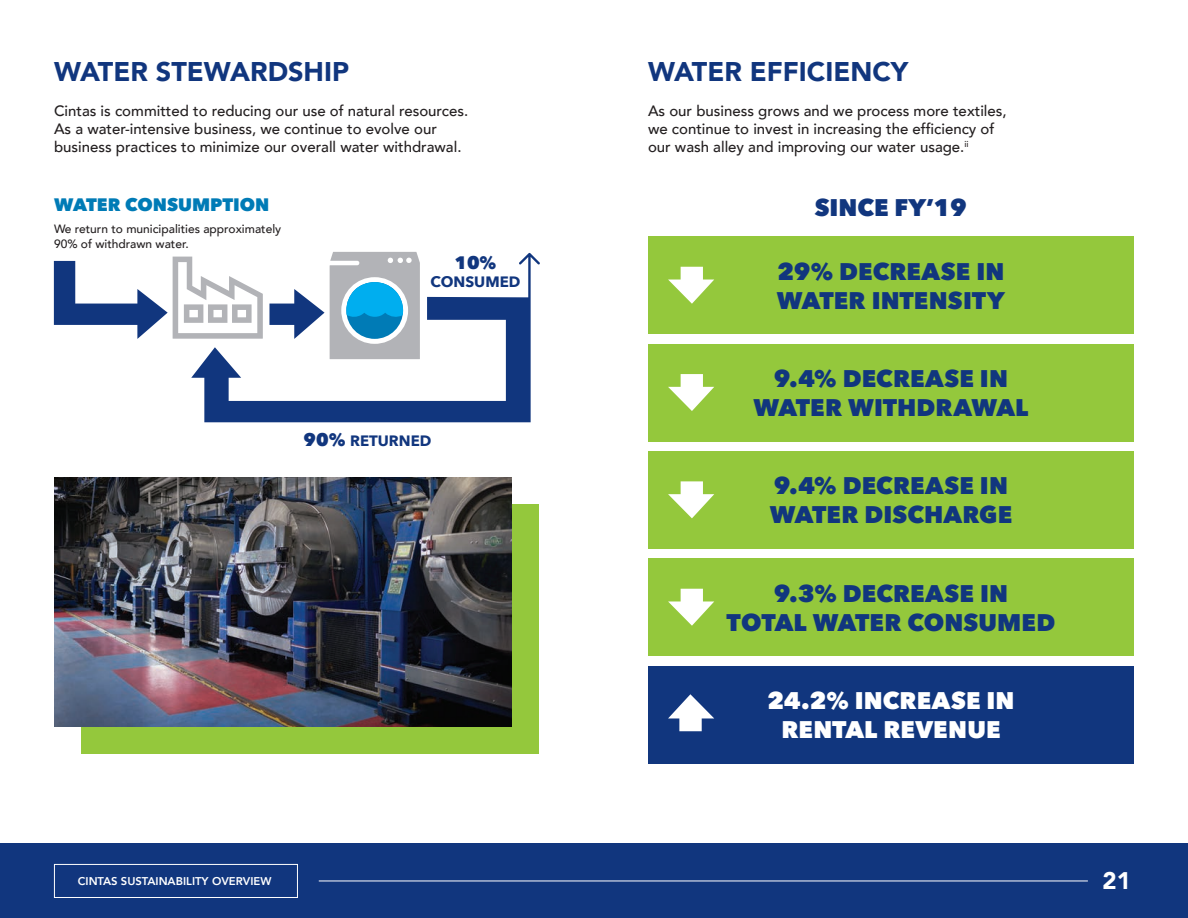
<style>
.page{position:relative;width:1188px;height:918px;background:#fff}
.page>*{position:absolute;margin:0;border:0;box-sizing:border-box;transform-origin:0 0}
.t1{font:900 27px "Avenir";color:#11367e}
.Callout_Paragraph_Style_2{font:800 24px "Avenir Next";letter-spacing:.005em;color:#11367e}
.t2{font:800 24px "Avenir Next";letter-spacing:.005em;color:#fff}
.t3{font:900 24px "Avenir";color:#fff}
.t4{font:800 18px "Avenir Next";color:#007bb6}
.t5{font:800 18px "Avenir Next";color:#11367e}
.t6{font:500 15px/18px "Avenir";color:#231f20}
.t7{font:700 15px "Avenir Next";color:#11367e}
.Alternating_List{font:500 12px/15px "Avenir";color:#231f20}
.t8{font:800 11.25px "Avenir";color:#fff}
.s1{font-weight:800;font-size:18px}
</style>
<div class="page">
<div style="left:594px;top:844px;width:594px;height:74px;background:#11367e"></div>
<hr style="left:594px;top:881px;width:494px;height:1px;background:#fff">
<div style="left:0;top:844px;width:594px;height:74px;background:#11367e"></div>
<svg style="left:191px;top:253px;width:349px;height:169px"></svg>
<svg style="left:54px;top:257px;width:209px;height:82px"></svg>
<div style="left:54px;top:864px;width:244px;height:34px;border:1px solid #fff"></div>
<hr style="left:319px;top:881px;width:275px;height:1px;background:#fff">
<div style="left:81px;top:504px;width:458px;height:249px;background:#94c83c"></div>
<img style="left:54px;top:477px;width:458px;height:249px">
<div style="left:648px;top:237px;width:486px;height:97px;background:#94c83c"></div>
<svg style="left:668px;top:267px;width:46px;height:37px"></svg>
<div style="left:648px;top:344px;width:486px;height:97px;background:#94c83c"></div>
<svg style="left:668px;top:374px;width:46px;height:37px"></svg>
<div style="left:648px;top:451px;width:486px;height:97px;background:#94c83c"></div>
<svg style="left:668px;top:481px;width:46px;height:37px"></svg>
<div style="left:648px;top:559px;width:486px;height:97px;background:#94c83c"></div>
<svg style="left:668px;top:589px;width:46px;height:37px"></svg>
<div style="left:648px;top:666px;width:486px;height:97px;background:#11367e"></div>
<svg style="left:668px;top:694px;width:46px;height:37px"></svg>
<p class="t1" style="left:54px;top:48px;width:297px">WATER STEWARDSHIP</p>
<p class="t6" style="left:54px;top:101px;width:416px">Cintas is committed to reducing our use of natural resources.<br>As a water-intensive business, we continue to evolve our business practices to minimize our overall water withdrawal.</p>
<p class="t4" style="left:54px;top:193px;width:217px">WATER CONSUMPTION</p>
<p class="Alternating_List" style="left:54px;top:221px;width:229px">We return to municipalities approximately<br>90% of withdrawn water.</p>
<p class="t5" style="left:454px;top:252px;width:44px">10%</p>
<p class="t7" style="left:431px;top:269px;width:91px">CONSUMED</p>
<p class="t7" style="left:304px;top:428px;width:129px"><span class="s1">90%</span> RETURNED</p>
<p class="t8" style="left:78px;top:873px;width:195px">CINTAS SUSTAINABILITY OVERVIEW</p>
<p class="t1" style="left:648px;top:48px;width:262px">WATER EFFICIENCY</p>
<p class="t6" style="left:648px;top:101px;width:360px">As our business grows and we process more textiles, we continue to invest in increasing the efficiency of our wash alley and improving our water usage.<sup>ii</sup></p>
<p class="Callout_Paragraph_Style_2" style="left:815px;top:193px;width:154px">SINCE FY’19</p>
<p class="Callout_Paragraph_Style_2" style="left:778px;top:256px;width:228px">29% DECREASE IN</p>
<p class="Callout_Paragraph_Style_2" style="left:777px;top:285px;width:229px">WATER INTENSITY</p>
<p class="Callout_Paragraph_Style_2" style="left:774px;top:364px;width:236px">9.4% DECREASE IN</p>
<p class="Callout_Paragraph_Style_2" style="left:753px;top:393px;width:276px">WATER WITHDRAWAL</p>
<p class="Callout_Paragraph_Style_2" style="left:774px;top:471px;width:236px">9.4% DECREASE IN</p>
<p class="Callout_Paragraph_Style_2" style="left:770px;top:500px;width:244px">WATER DISCHARGE</p>
<p class="Callout_Paragraph_Style_2" style="left:774px;top:578px;width:236px">9.3% DECREASE IN</p>
<p class="Callout_Paragraph_Style_2" style="left:727px;top:607px;width:330px">TOTAL WATER CONSUMED</p>
<p class="t2" style="left:767px;top:686px;width:249px">24.2% INCREASE IN</p>
<p class="t2" style="left:781px;top:715px;width:221px">RENTAL REVENUE</p>
<p class="t3" style="left:1103px;top:860px;width:30px">21</p>
</div>
